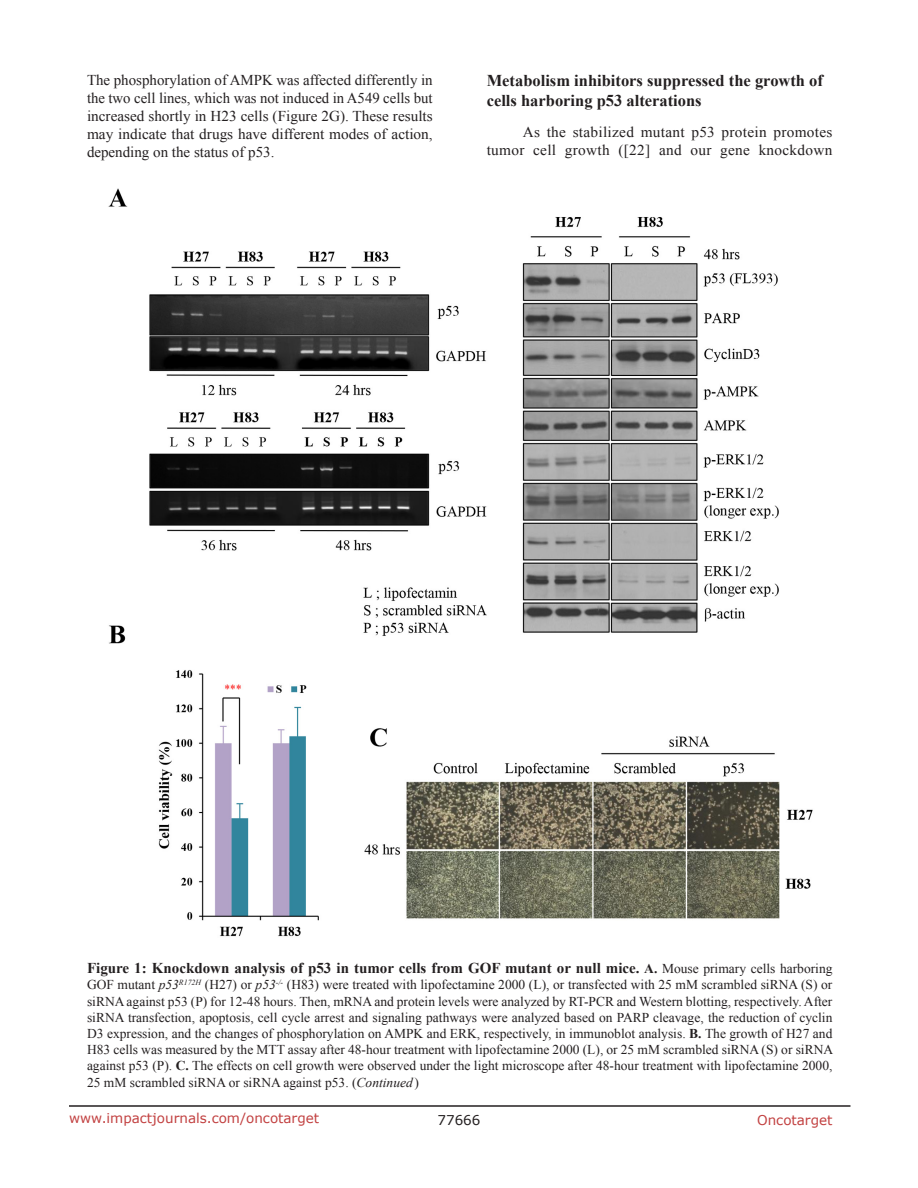
<style>
.page{position:relative;width:918px;height:1188px;background:#fff}
.page>*{position:absolute;margin:0;border:0;box-sizing:border-box;transform-origin:0 0}
.SubHeading{font:700 16.5px/19.8px "Times New Roman";color:#231f20}
.BodyText{font:15px/18px "Times New Roman";letter-spacing:.02em;color:#231f20;text-align:justify}
.figuretext{font:700 15px "Times New Roman";color:#231f20}
.figuretext-2{font:13.5px/16.2px "Times New Roman";color:#231f20;text-align:justify}
.t1{font:13.5px "Verdana";color:#c24141}
.t2{font:13.5px "Verdana";color:#231f20}
.s1{font-size:13.5px}
.s2{font-weight:400;font-size:13.5px}
.s3{font-style:italic}
.s4{font-weight:700}
</style>
<div class="page">
<hr style="left:69px;top:1105px;width:781px;height:2px;background:#231f20">
<img style="left:108px;top:188px;width:705px;height:749px">
<p class="BodyText" style="left:87px;top:71px;width:347px">The phosphorylation of AMPK was affected differently in the two cell lines, which was not induced in A549 cells but increased shortly in H23 cells (Figure 2G). These results may indicate that drugs have different modes of action, depending on the status of p53.</p>
<p class="SubHeading" style="left:487px;top:70px;width:338px">Metabolism inhibitors suppressed the growth of cells harboring p53 alterations</p>
<p class="BodyText" style="left:487px;top:123px;width:347px;text-align:right">As the stabilized mutant p53 protein promotes tumor cell growth ([22] and our gene knockdown</p>
<p class="figuretext" style="left:87px;top:958px;width:747px">Figure 1: Knockdown analysis of p53 in tumor cells from GOF mutant or null mice. <span class="s1">A.</span> <span class="s2">Mouse primary cells harboring</span></p>
<p class="figuretext-2" style="left:87px;top:977px;width:748px">GOF mutant <span class="s3">p53</span><sup>R172H</sup> (H27) or <span class="s3">p53</span><sup>-/-</sup> (H83) were treated with lipofectamine 2000 (L), or transfected with 25 mM scrambled siRNA (S) or siRNA against p53 (P) for 12-48 hours. Then, mRNA and protein levels were analyzed by RT-PCR and Western blotting, respectively. After siRNA transfection, apoptosis, cell cycle arrest and signaling pathways were analyzed based on PARP cleavage, the reduction of cyclin D3 expression, and the changes of phosphorylation on AMPK and ERK, respectively, in immunoblot analysis. <span class="s4">B.</span> The growth of H27 and H83 cells was measured by the MTT assay after 48-hour treatment with lipofectamine 2000 (L), or 25 mM scrambled siRNA (S) or siRNA against p53 (P). <span class="s4">C.</span> The effects on cell growth were observed under the light microscope after 48-hour treatment with lipofectamine 2000, 25 mM scrambled siRNA or siRNA against p53. (<span class="s3">Continued</span>)</p>
<p class="t1" style="left:69px;top:1109px;width:252px">www.impactjournals.com/oncotarget</p>
<p class="t2" style="left:438px;top:1111px;width:44px">77666</p>
<p class="t1" style="left:757px;top:1111px;width:77px">Oncotarget</p>
</div>
